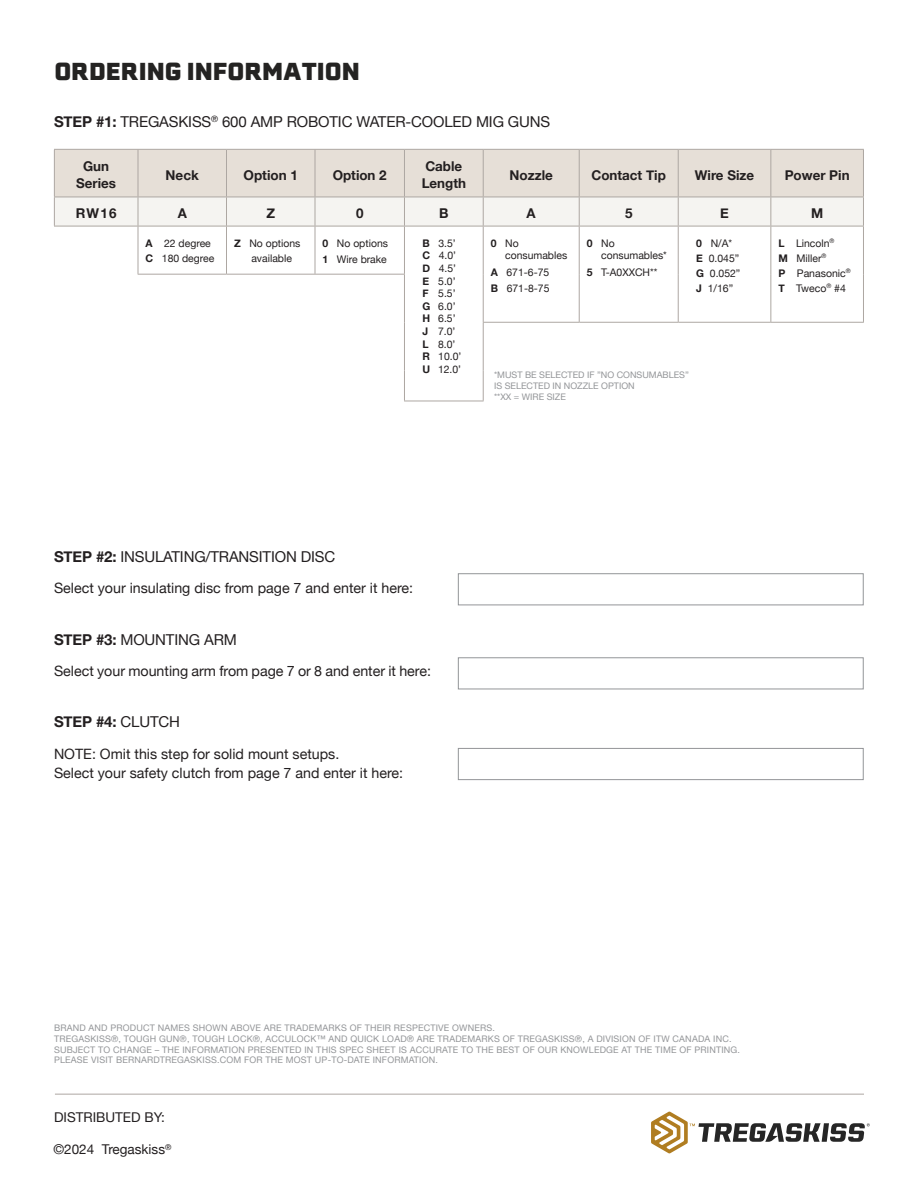
<style>
.page{position:relative;width:918px;height:1188px;background:#fff}
.page>*{position:absolute;margin:0;border:0;box-sizing:border-box;transform-origin:0 0}
.заголовки{font:900 24px "Erbaum";letter-spacing:-.03em;color:#242322}
.Paragraph_Style_2{font:15px "Helvetica Neue";letter-spacing:-.01em;color:#231f20}
.Paragraph_Style_2-2{font:700 15px "Helvetica Neue";color:#231f20}
.t1{font:14.25px/19.5px "Helvetica Neue";color:#231f20}
.названия_в_таблице{font:700 13.5px "Helvetica Neue";color:#231f20}
.Text{font:13.5px "Helvetica Neue";color:#231f20}
.t2{font:12px "Helvetica Neue";color:#231f20}
.t3{font:10.5px "Helvetica Neue";color:#231f20}
.Razdel_Note{font:9px "Helvetica Neue";letter-spacing:.02em;color:#939598}
.Razdel_Note-2{font:9px/10.8px "Helvetica Neue";color:#939598}
.s1{font-weight:700}
.s2{font-weight:400}
</style>
<div class="page">
<svg style="left:54px;top:149px;width:810px;height:77px"></svg>
<hr style="left:138px;top:226px;width:88px;height:1px;background:#ada7a2">
<hr style="left:226px;top:226px;width:89px;height:1px;background:#ada7a2">
<hr style="left:226px;top:226px;width:1px;height:48px;background:#ada7a2">
<hr style="left:315px;top:226px;width:89px;height:1px;background:#ada7a2">
<hr style="left:315px;top:226px;width:1px;height:48px;background:#ada7a2">
<hr style="left:483px;top:226px;width:96px;height:1px;background:#ada7a2">
<hr style="left:579px;top:226px;width:99px;height:1px;background:#ada7a2">
<hr style="left:579px;top:226px;width:1px;height:48px;background:#ada7a2">
<hr style="left:579px;top:274px;width:1px;height:48px;background:#ada7a2">
<hr style="left:138px;top:274px;width:88px;height:1px;background:#ada7a2">
<hr style="left:226px;top:274px;width:89px;height:1px;background:#ada7a2">
<hr style="left:315px;top:274px;width:90px;height:1px;background:#ada7a2">
<hr style="left:54px;top:226px;width:84px;height:1px;background:#ada7a2">
<hr style="left:138px;top:226px;width:1px;height:48px;background:#ada7a2">
<hr style="left:483px;top:322px;width:96px;height:1px;background:#ada7a2">
<hr style="left:579px;top:322px;width:99px;height:1px;background:#ada7a2">
<hr style="left:404px;top:226px;width:79px;height:1px;background:#ada7a2">
<hr style="left:404px;top:226px;width:1px;height:48px;background:#ada7a2">
<hr style="left:483px;top:226px;width:1px;height:48px;background:#ada7a2">
<hr style="left:404px;top:275px;width:1px;height:47px;background:#ada7a2">
<hr style="left:483px;top:274px;width:1px;height:48px;background:#ada7a2">
<hr style="left:404px;top:322px;width:1px;height:48px;background:#ada7a2">
<hr style="left:483px;top:323px;width:1px;height:47px;background:#ada7a2">
<hr style="left:404px;top:370px;width:1px;height:31px;background:#ada7a2">
<hr style="left:483px;top:370px;width:1px;height:31px;background:#ada7a2">
<hr style="left:404px;top:401px;width:80px;height:1px;background:#ada7a2">
<hr style="left:678px;top:226px;width:93px;height:1px;background:#ada7a2">
<hr style="left:678px;top:226px;width:1px;height:48px;background:#ada7a2">
<hr style="left:771px;top:226px;width:93px;height:1px;background:#ada7a2">
<hr style="left:770px;top:226px;width:1px;height:48px;background:#ada7a2">
<hr style="left:863px;top:226px;width:1px;height:48px;background:#ada7a2">
<hr style="left:678px;top:274px;width:1px;height:48px;background:#ada7a2">
<hr style="left:770px;top:274px;width:1px;height:48px;background:#ada7a2">
<hr style="left:863px;top:274px;width:1px;height:48px;background:#ada7a2">
<hr style="left:678px;top:322px;width:93px;height:1px;background:#ada7a2">
<hr style="left:771px;top:322px;width:93px;height:1px;background:#ada7a2">
<hr style="left:55px;top:1094px;width:809px;height:1px;background:#ada7a2">
<svg style="left:651px;top:1112px;width:219px;height:42px"></svg>
<div style="left:458px;top:573px;width:406px;height:32px;border:1px solid #939598"></div>
<div style="left:458px;top:657px;width:406px;height:32px;border:1px solid #939598"></div>
<div style="left:458px;top:748px;width:406px;height:32px;border:1px solid #939598"></div>
<p class="заголовки" style="left:54px;top:54px;width:308px">ORDERING INFORMATION</p>
<p class="Paragraph_Style_2" style="left:54px;top:110px;width:498px"><span class="s1">STEP #1:</span> TREGASKISS<sup>®</sup> 600 AMP ROBOTIC WATER-COOLED MIG GUNS</p>
<p class="названия_в_таблице" style="left:83px;top:156px;width:28px">Gun</p>
<p class="названия_в_таблице" style="left:76px;top:173px;width:41px">Series</p>
<p class="названия_в_таблице" style="left:166px;top:164px;width:35px">Neck</p>
<p class="названия_в_таблице" style="left:244px;top:164px;width:56px">Option 1</p>
<p class="названия_в_таблице" style="left:333px;top:164px;width:56px">Option 2</p>
<p class="названия_в_таблице" style="left:425px;top:156px;width:38px">Cable</p>
<p class="названия_в_таблице" style="left:422px;top:173px;width:46px">Length</p>
<p class="названия_в_таблице" style="left:509px;top:164px;width:45px">Nozzle</p>
<p class="названия_в_таблице" style="left:592px;top:164px;width:76px">Contact Tip</p>
<p class="названия_в_таблице" style="left:695px;top:164px;width:61px">Wire Size</p>
<p class="названия_в_таблице" style="left:785px;top:164px;width:66px">Power Pin</p>
<p class="названия_в_таблице" style="left:76px;top:203px;width:42px">RW16</p>
<p class="названия_в_таблице" style="left:178px;top:203px;width:11px">A</p>
<p class="названия_в_таблице" style="left:266px;top:203px;width:10px">Z</p>
<p class="названия_в_таблице" style="left:356px;top:203px;width:9px">0</p>
<p class="названия_в_таблице" style="left:439px;top:203px;width:11px">B</p>
<p class="названия_в_таблице" style="left:527px;top:203px;width:11px">A</p>
<p class="названия_в_таблице" style="left:625px;top:203px;width:9px">5</p>
<p class="названия_в_таблице" style="left:720px;top:203px;width:10px">E</p>
<p class="названия_в_таблице" style="left:811px;top:203px;width:14px">M</p>
<p class="t3" style="left:146px;top:236px;width:67px"><span class="s1">A</span> 22 degree</p>
<p class="t3" style="left:146px;top:251px;width:70px"><span class="s1">C</span> 180 degree</p>
<p class="t3" style="left:778px;top:236px;width:58px"><span class="s1">L</span> Lincoln<sup>®</sup></p>
<p class="t3" style="left:778px;top:251px;width:50px"><span class="s1">M</span> Miller<sup>®</sup></p>
<p class="t3" style="left:778px;top:266px;width:74px"><span class="s1">P</span> Panasonic<sup>®</sup></p>
<p class="t3" style="left:778px;top:281px;width:69px"><span class="s1">T</span> Tweco<sup>®</sup> #4</p>
<p class="t3" style="left:696px;top:236px;width:37px"><span class="s1">0</span> N/A*</p>
<p class="t3" style="left:696px;top:251px;width:44px"><span class="s1">E</span> 0.045”</p>
<p class="t3" style="left:696px;top:266px;width:46px"><span class="s1">G</span> 0.052”</p>
<p class="t3" style="left:696px;top:281px;width:39px"><span class="s1">J</span> 1/16”</p>
<p class="t3" style="left:422px;top:236px;width:35px"><span class="s1">B</span> 3.5’</p>
<p class="t3" style="left:422px;top:248px;width:35px"><span class="s1">C</span> 4.0’</p>
<p class="t3" style="left:422px;top:261px;width:35px"><span class="s1">D</span> 4.5’</p>
<p class="t3" style="left:422px;top:273px;width:35px"><span class="s1">E</span> 5.0’</p>
<p class="t3" style="left:422px;top:286px;width:35px"><span class="s1">F</span> 5.5’</p>
<p class="t3" style="left:422px;top:299px;width:35px"><span class="s1">G</span> 6.0’</p>
<p class="t3" style="left:422px;top:311px;width:35px"><span class="s1">H</span> 6.5’</p>
<p class="t3" style="left:422px;top:324px;width:35px"><span class="s1">J</span> 7.0’</p>
<p class="t3" style="left:422px;top:336px;width:35px"><span class="s1">L</span> 8.0’</p>
<p class="t3" style="left:422px;top:349px;width:40px"><span class="s1">R</span> 10.0’</p>
<p class="t3" style="left:422px;top:362px;width:40px"><span class="s1">U</span> 12.0’</p>
<p class="t3" style="left:234px;top:236px;width:68px"><span class="s1">Z</span> No options</p>
<p class="t3" style="left:251px;top:251px;width:42px">available</p>
<p class="t3" style="left:322px;top:236px;width:67px"><span class="s1">0</span> No options</p>
<p class="t3" style="left:322px;top:252px;width:66px"><span class="s1">1</span> Wire brake</p>
<p class="t3" style="left:491px;top:236px;width:29px"><span class="s1">0</span> No</p>
<p class="t3" style="left:505px;top:248px;width:64px">consumables</p>
<p class="t3" style="left:491px;top:265px;width:60px"><span class="s1">A</span> 671-6-75</p>
<p class="t3" style="left:491px;top:281px;width:60px"><span class="s1">B</span> 671-8-75</p>
<p class="t3" style="left:587px;top:236px;width:29px"><span class="s1">0</span> No</p>
<p class="t3" style="left:601px;top:248px;width:67px">consumables*</p>
<p class="t3" style="left:587px;top:265px;width:72px"><span class="s1">5</span> T-A0XXCH**</p>
<p class="Razdel_Note-2" style="left:494px;top:370px;width:196px">*MUST BE SELECTED IF ”NO CONSUMABLES”<br>IS SELECTED IN NOZZLE OPTION</p>
<p class="Razdel_Note-2" style="left:494px;top:392px;width:73px">**XX = WIRE SIZE</p>
<p class="Paragraph_Style_2" style="left:54px;top:546px;width:283px"><span class="s1">STEP #2:</span> INSULATING/TRANSITION DISC</p>
<p class="t1" style="left:54px;top:579px;width:361px">Select your insulating disc from page 7 and enter it here:</p>
<p class="Paragraph_Style_2" style="left:54px;top:629px;width:184px"><span class="s1">STEP #3:</span> MOUNTING ARM</p>
<p class="t1" style="left:54px;top:662px;width:379px">Select your mounting arm from page 7 or 8 and enter it here:</p>
<p class="Paragraph_Style_2-2" style="left:54px;top:710px;width:127px">STEP #4: <span class="s2">CLUTCH</span></p>
<p class="t1" style="left:54px;top:745px;width:351px">NOTE: Omit this step for solid mount setups.<br>Select your safety clutch from page 7 and enter it here:</p>
<p class="Razdel_Note" style="left:54px;top:1021px;width:443px">BRAND AND PRODUCT NAMES SHOWN ABOVE ARE TRADEMARKS OF THEIR RESPECTIVE OWNERS.</p>
<p class="Razdel_Note" style="left:54px;top:1032px;width:679px">TREGASKISS®, TOUGH GUN®, TOUGH LOCK®, ACCULOCK™ AND QUICK LOAD® ARE TRADEMARKS OF TREGASKISS®, A DIVISION OF ITW CANADA INC.</p>
<p class="Razdel_Note" style="left:54px;top:1043px;width:688px">SUBJECT TO CHANGE – THE INFORMATION PRESENTED IN THIS SPEC SHEET IS ACCURATE TO THE BEST OF OUR KNOWLEDGE AT THE TIME OF PRINTING.</p>
<p class="Razdel_Note" style="left:54px;top:1054px;width:385px">PLEASE VISIT BERNARDTREGASKISS.COM FOR THE MOST UP-TO-DATE INFORMATION.</p>
<p class="Text" style="left:54px;top:1107px;width:112px">DISTRIBUTED BY:</p>
<p class="Text" style="left:54px;top:1140px;width:119px">©2024 Tregaskiss<sup>®</sup></p>
<h3 class="t2" style="left:54px;top:1143px;width:15px">11</h3>
</div>
